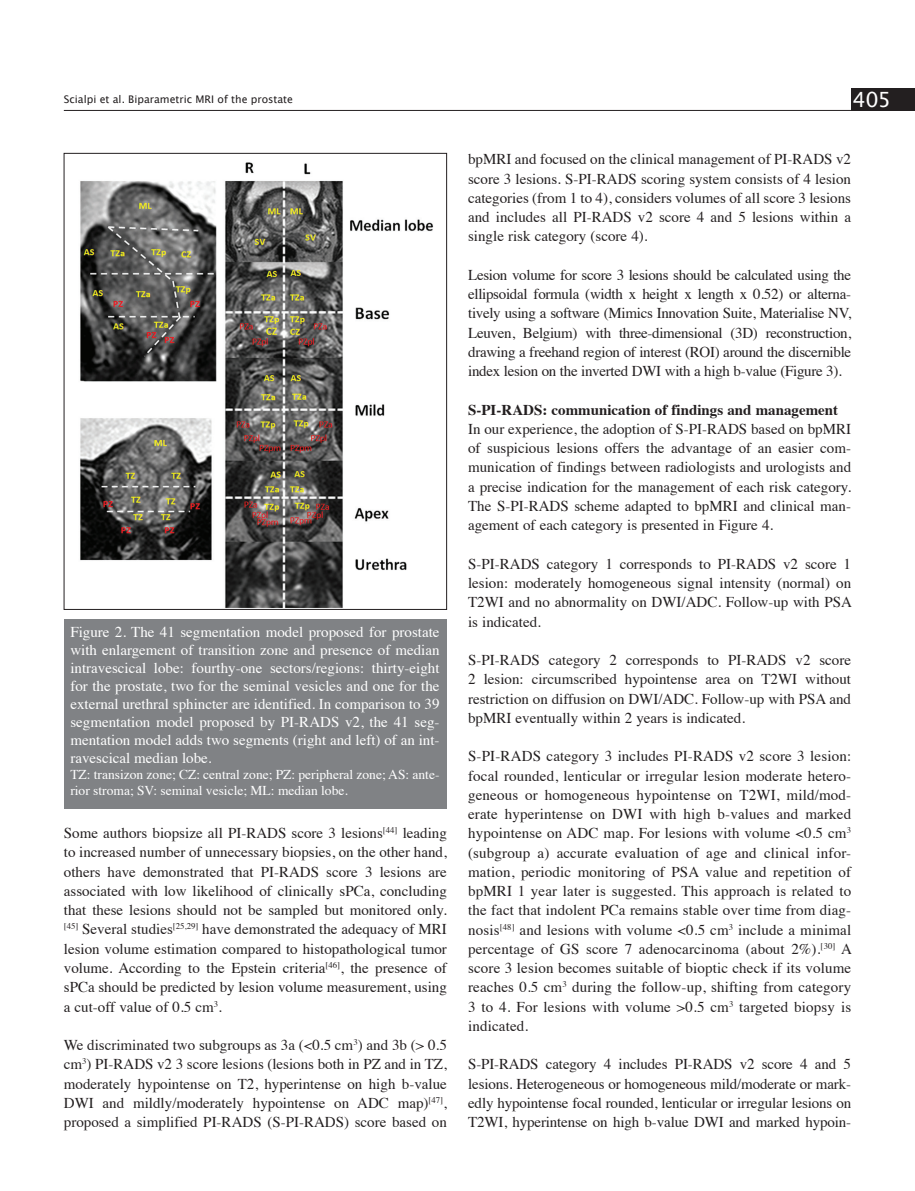
<style>
.page{position:relative;width:915px;height:1191px;background:#fff}
.page>*{position:absolute;margin:0;border:0;box-sizing:border-box;transform-origin:0 0}
.zz_Uroloji_running{font:21px "Lucida Grande";color:#fff}
.Normal__Web{font:15px/19.2px "Times";color:#231f20;text-align:justify}
.t1{font:15px/18px "Times";color:#fff;text-align:justify}
.Normal__Web-2{font:700 15px "Times";color:#231f20}
.t2{font:13.5px/16.2px "Times";color:#fff}
.t3{font:10.5px "Lucida Grande";color:#231f20}
</style>
<div class="page">
<hr style="left:64px;top:110px;width:786px;height:1px;background:#231f20">
<div style="left:850px;top:88px;width:64px;height:23px;background:#231f20"></div>
<img style="left:80px;top:162px;width:354px;height:445px">
<div style="left:64px;top:619px;width:382px;height:189px;background:#808285"></div>
<p class="t3" style="left:64px;top:94px;width:231px">Scialpi et al. Biparametric MRI of the prostate</p>
<p class="zz_Uroloji_running" style="left:852px;top:88px;width:40px">405</p>
<p class="t1" style="left:70px;top:621px;width:370px">Figure 2. The 41 segmentation model proposed for prostate with enlargement of transition zone and presence of median intravescical lobe: fourthy-one sectors/regions: thirty-eight for the prostate, two for the seminal vesicles and one for the external urethral sphincter are identified. In comparison to 39 segmentation model proposed by PI-RADS v2, the 41 seg&shy;mentation model adds two segments (right and left) of an int&shy;ravescical median lobe.</p>
<p class="t2" style="left:70px;top:765px;width:370px">TZ: transizon zone; CZ: central zone; PZ: peripheral zone; AS: ante&shy;rior stroma; SV: seminal vesicle; ML: median lobe.</p>
<p class="Normal__Web" style="left:64px;top:822px;width:384px">Some authors biopsize all PI-RADS score 3 lesions<sup>[44]</sup> leading to increased number of unnecessary biopsies, on the other hand, others have demonstrated that PI-RADS score 3 lesions are associated with low likelihood of clinically sPCa, concluding that these lesions should not be sampled but monitored only. <sup>[45]</sup> Several studies<sup>[25,29]</sup> have demonstrated the adequacy of MRI lesion volume estimation compared to histopathological tumor volume. According to the Epstein criteria<sup>[46]</sup>, the presence of sPCa should be predicted by lesion volume measurement, using a cut-off value of 0.5 cm<sup>3</sup>.</p>
<p class="Normal__Web" style="left:64px;top:1034px;width:384px">We discriminated two subgroups as 3a (&lt;0.5 cm<sup>3</sup>) and 3b (&gt; 0.5 cm<sup>3</sup>) PI-RADS v2 3 score lesions (lesions both in PZ and in TZ, moderately hypointense on T2, hyperintense on high b-value DWI and mildly/moderately hypointense on ADC map)<sup>[47]</sup>, proposed a simplified PI-RADS (S-PI-RADS) score based on</p>
<p class="Normal__Web" style="left:468px;top:148px;width:384px">bpMRI and focused on the clinical management of PI-RADS v2 score 3 lesions. S-PI-RADS scoring system consists of 4 lesion categories (from 1 to 4), considers volumes of all score 3 lesions and includes all PI-RADS v2 score 4 and 5 lesions within a single risk category (score 4).</p>
<p class="Normal__Web" style="left:468px;top:264px;width:384px">Lesion volume for score 3 lesions should be calculated using the ellipsoidal formula (width x height x length x 0.52) or alterna&shy;tively using a software (Mimics Innovation Suite, Materialise NV, Leuven, Belgium) with three-dimensional (3D) reconstruction, drawing a freehand region of interest (ROI) around the discernible index lesion on the inverted DWI with a high b-value (Figure 3).</p>
<p class="Normal__Web-2" style="left:468px;top:395px;width:371px">S-PI-RADS: communication of findings and management</p>
<p class="Normal__Web" style="left:468px;top:418px;width:384px">In our experience, the adoption of S-PI-RADS based on bpMRI of suspicious lesions offers the advantage of an easier com&shy;munication of findings between radiologists and urologists and a precise indication for the management of each risk category.<br>The S-PI-RADS scheme adapted to bpMRI and clinical man&shy;agement of each category is presented in Figure 4.</p>
<p class="Normal__Web" style="left:468px;top:553px;width:385px">S-PI-RADS category 1 corresponds to PI-RADS v2 score 1 lesion: moderately homogeneous signal intensity (normal) on T2WI and no abnormality on DWI/ADC. Follow-up with PSA is indicated.</p>
<p class="Normal__Web" style="left:468px;top:649px;width:384px">S-PI-RADS category 2 corresponds to PI-RADS v2 score 2 lesion: circumscribed hypointense area on T2WI without restriction on diffusion on DWI/ADC. Follow-up with PSA and bpMRI eventually within 2 years is indicated.</p>
<p class="Normal__Web" style="left:468px;top:745px;width:385px">S-PI-RADS category 3 includes PI-RADS v2 score 3 lesion: focal rounded, lenticular or irregular lesion moderate hetero&shy;geneous or homogeneous hypointense on T2WI, mild/mod&shy;erate hyperintense on DWI with high b-values and marked hypointense on ADC map. For lesions with volume &lt;0.5 cm<sup>3 </sup>(subgroup a) accurate evaluation of age and clinical infor&shy;mation, periodic monitoring of PSA value and repetition of bpMRI 1 year later is suggested. This approach is related to the fact that indolent PCa remains stable over time from diag&shy;nosis<sup>[48]</sup> and lesions with volume &lt;0.5 cm<sup>3</sup> include a minimal percentage of GS score 7 adenocarcinoma (about 2%).<sup>[30]</sup> A score 3 lesion becomes suitable of bioptic check if its volume reaches 0.5 cm<sup>3</sup> during the follow-up, shifting from category 3 to 4. For lesions with volume &gt;0.5 cm<sup>3</sup> targeted biopsy is indicated.</p>
<p class="Normal__Web" style="left:468px;top:1053px;width:384px">S-PI-RADS category 4 includes PI-RADS v2 score 4 and 5 lesions. Heterogeneous or homogeneous mild/moderate or mark&shy;edly hypointense focal rounded, lenticular or irregular lesions on T2WI, hyperintense on high b-value DWI and marked hypoin-</p>
</div>
